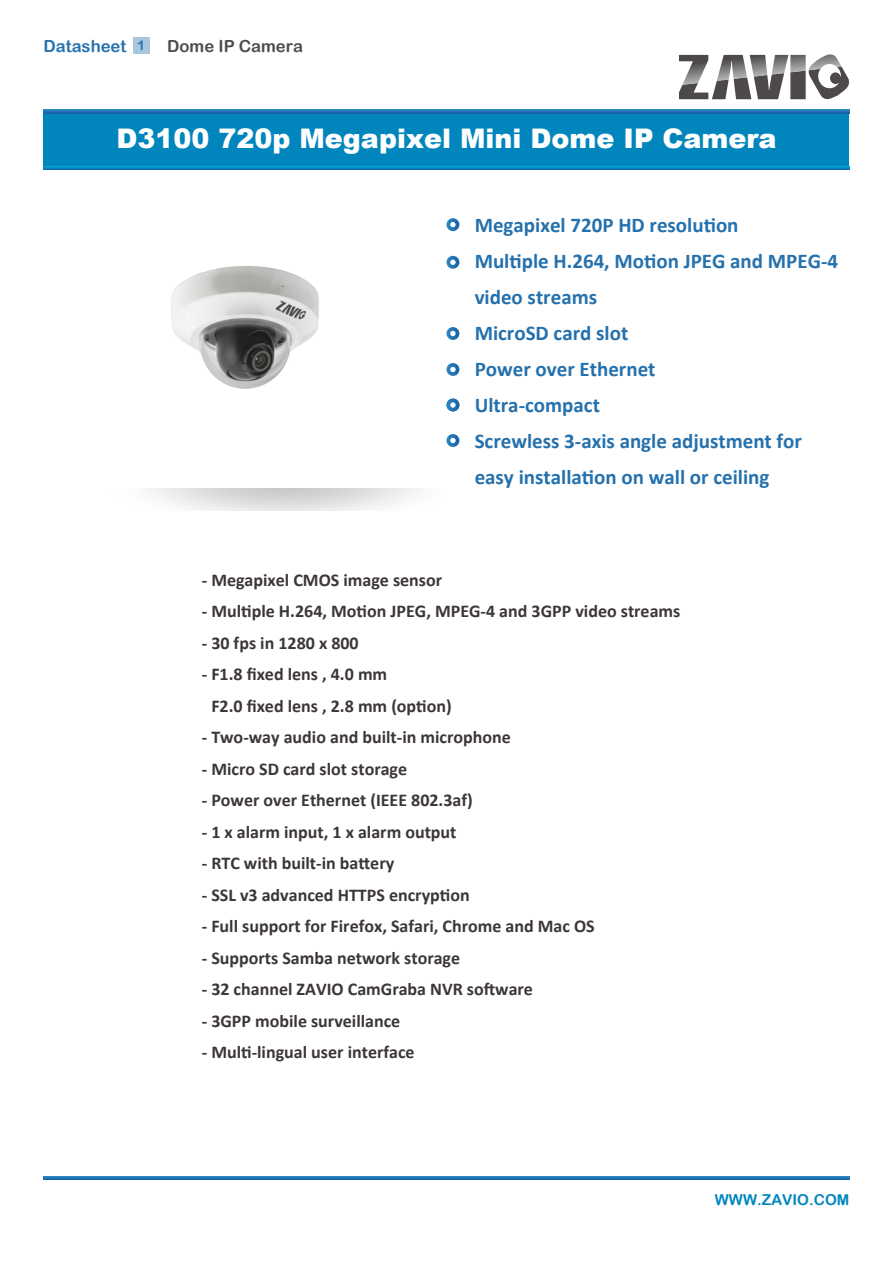
<style>
.page{position:relative;width:893px;height:1263px;background:#fff}
.page>*{position:absolute;margin:0;border:0;box-sizing:border-box;transform-origin:0 0}
.t1{font:900 27px "Arial";color:#fff}
.t2{font:700 21px/36px "Calibri";color:#2571ad}
.t3{font:700 18px/31.5px "Calibri";color:#3c3736}
.t4{font:16.65px "Arial Rounded MT Bold";color:#4d4d4d}
.t5{font:16.65px "Arial Rounded MT Bold";color:#2571ad}
.t6{font:15px "Arial Rounded MT Bold";color:#0086bd}
.s1{font-size:13.5px}
</style>
<div class="page">
<div style="left:44px;top:112px;width:805px;height:58px;background:#0086bd"></div>
<hr style="left:44px;top:110px;width:805px;height:3px;background:#2072b2">
<svg style="left:44px;top:166px;width:805px;height:4px"></svg>
<svg style="left:679px;top:54px;width:170px;height:46px"></svg>
<hr style="left:44px;top:1176px;width:805px;height:3px;background:#257ab8">
<svg style="left:148px;top:488px;width:271px;height:22px"></svg>
<svg style="left:446px;top:218px;width:13px;height:13px"></svg>
<svg style="left:446px;top:256px;width:13px;height:13px"></svg>
<svg style="left:446px;top:327px;width:13px;height:13px"></svg>
<svg style="left:446px;top:363px;width:13px;height:13px"></svg>
<svg style="left:446px;top:434px;width:13px;height:13px"></svg>
<svg style="left:446px;top:398px;width:13px;height:13px"></svg>
<div style="left:133px;top:37px;width:16px;height:17px;background:#a8c6de"></div>
<img style="left:171px;top:266px;width:148px;height:123px">
<p class="t5" style="left:44px;top:36px;width:103px">Datasheet <span class="s1">1</span></p>
<p class="t4" style="left:167px;top:37px;width:137px">Dome IP Camera</p>
<h1 class="t1" style="left:116px;top:119px;width:662px">D3100 720p Megapixel Mini Dome IP Camera</h1>
<p class="t2" style="left:475px;top:206px;width:365px">Megapixel 720P HD resolution<br>Multiple H.264, Motion JPEG and MPEG-4 video streams<br>MicroSD card slot<br>Power over Ethernet<br>Ultra-compact<br>Screwless 3-axis angle adjustment for easy installation on wall or ceiling</p>
<p class="t3" style="left:202px;top:563px;width:242px">- Megapixel CMOS image sensor</p>
<p class="t3" style="left:202px;top:595px;width:480px">- Multiple H.264, Motion JPEG, MPEG-4 and 3GPP video streams</p>
<p class="t3" style="left:202px;top:626px;width:158px">- 30 fps in 1280 x 800</p>
<p class="t3" style="left:211px;top:658px;width:242px;text-indent:-10px">- F1.8 fixed lens , 4.0 mm<br>F2.0 fixed lens , 2.8 mm (option)</p>
<p class="t3" style="left:202px;top:721px;width:311px">- Two-way audio and built-in microphone</p>
<p class="t3" style="left:202px;top:752px;width:207px">- Micro SD card slot storage</p>
<p class="t3" style="left:202px;top:784px;width:272px">- Power over Ethernet (IEEE 802.3af)</p>
<p class="t3" style="left:202px;top:815px;width:256px">- 1 x alarm input, 1 x alarm output</p>
<p class="t3" style="left:202px;top:847px;width:194px">- RTC with built-in battery</p>
<p class="t3" style="left:202px;top:878px;width:269px">- SSL v3 advanced HTTPS encryption</p>
<p class="t3" style="left:202px;top:910px;width:395px">- Full support for Firefox, Safari, Chrome and Mac OS</p>
<p class="t3" style="left:202px;top:941px;width:260px">- Supports Samba network storage</p>
<p class="t3" style="left:202px;top:973px;width:333px">- 32 channel ZAVIO CamGraba NVR software</p>
<p class="t3" style="left:202px;top:1004px;width:200px">- 3GPP mobile surveillance</p>
<p class="t3" style="left:202px;top:1036px;width:214px">- Multi-lingual user interface</p>
<p class="t6" style="left:715px;top:1191px;width:136px">WWW.ZAVIO.COM</p>
</div>
